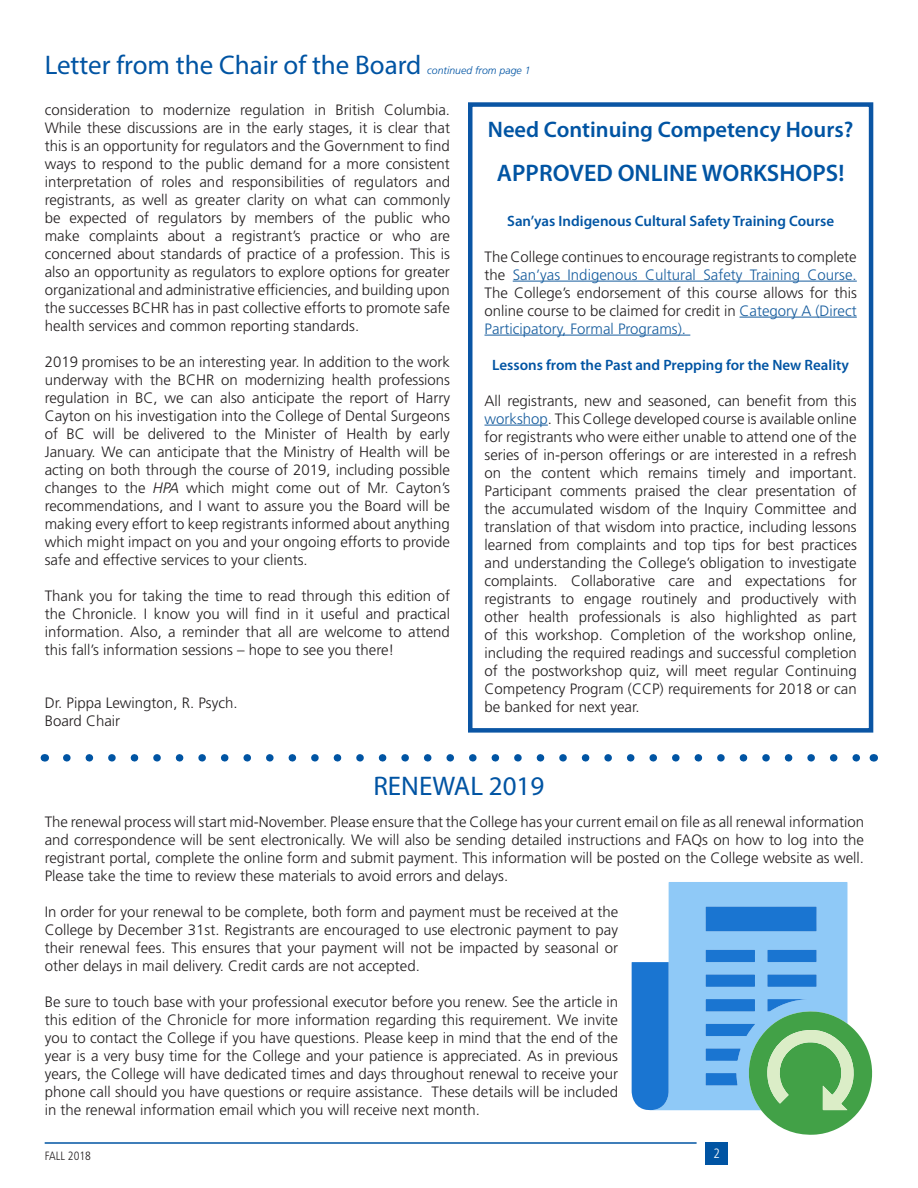
<style>
.page{position:relative;width:918px;height:1188px;background:#fff}
.page>*{position:absolute;margin:0;border:0;box-sizing:border-box;transform-origin:0 0}
.t1{font:27px "Myriad Pro";color:#0054a3}
.t2{font:600 24px "Myriad Pro";color:#0054a3}
.t3{font:600 22.5px "Myriad Pro";color:#0054a3}
.t4{font:300 15px/18px "Frutiger LT Std";color:#231f20;text-align:justify}
.t5{font:600 15px "Myriad Pro";color:#0054a3}
.t6{font:300 condensed 13.5px "Frutiger LT Std";color:#fff}
.t7{font:300 condensed 12px "Frutiger LT Std";color:#231f20}
.t8{font:italic 300 10.5px "Frutiger LT Std";color:#0054a3}
.s1{font-style:italic}
.s2{color:#175d9e}
</style>
<div class="page">
<hr style="left:513px;top:281px;width:344px;height:1px;background:#175d9e">
<hr style="left:740px;top:317px;width:117px;height:1px;background:#175d9e">
<hr style="left:484px;top:335px;width:206px;height:1px;background:#175d9e">
<hr style="left:484px;top:425px;width:64px;height:1px;background:#175d9e">
<div style="left:468px;top:102px;width:405px;height:631px;border:4px solid #0a55a4"></div>
<svg style="left:67px;top:754px;width:793px;height:8px"></svg>
<div style="left:706px;top:1142px;width:22px;height:23px;background:#0054a3"></div>
<hr style="left:45px;top:1142px;width:652px;height:2px;background:#0054a3">
<div style="left:668px;top:882px;width:179px;height:228px;background:#8fc9f7"></div>
<svg style="left:631px;top:962px;width:38px;height:148px;background:#237bd3"></svg>
<div style="left:706px;top:907px;width:111px;height:24px;background:#1a75d1"></div>
<svg style="left:706px;top:974px;width:49px;height:13px"></svg>
<svg style="left:767px;top:974px;width:50px;height:13px"></svg>
<svg style="left:706px;top:950px;width:49px;height:12px"></svg>
<svg style="left:767px;top:950px;width:50px;height:12px"></svg>
<svg style="left:706px;top:999px;width:167px;height:136px"></svg>
<p class="t1" style="left:45px;top:49px;width:378px">Letter from the Chair of the Board</p>
<p class="t8" style="left:427px;top:65px;width:105px">continued from page 1</p>
<p class="t4" style="left:45px;top:101px;width:407px">consideration to modernize regulation in British Columbia.<br>While these discussions are in the early stages, it is clear that this is an opportunity for regulators and the Government to find ways to respond to the public demand for a more consistent interpretation of roles and responsibilities of regulators and registrants, as well as greater clarity on what can commonly be expected of regulators by members of the public who make complaints about a registrant’s practice or who are concerned about standards of practice of a profession. This is also an opportunity as regulators to explore options for greater organizational and administrative efficiencies, and building upon the successes BCHR has in past collective efforts to promote safe health services and common reporting standards.</p>
<p class="t4" style="left:45px;top:353px;width:407px">2019 promises to be an interesting year. In addition to the work underway with the BCHR on modernizing health professions regulation in BC, we can also anticipate the report of Harry Cayton on his investigation into the College of Dental Surgeons of BC will be delivered to the Minister of Health by early January. We can anticipate that the Ministry of Health will be acting on both through the course of 2019, including possible changes to the <span class="s1">HPA</span> which might come out of Mr. Cayton’s recommendations, and I want to assure you the Board will be making every effort to keep registrants informed about anything which might impact on you and your ongoing efforts to provide safe and effective services to your clients.</p>
<p class="t4" style="left:45px;top:587px;width:407px">Thank you for taking the time to read through this edition of the Chronicle. I know you will find in it useful and practical information. Also, a reminder that all are welcome to attend this fall’s information sessions – hope to see you there!</p>
<p class="t4" style="left:45px;top:694px;width:194px">Dr. Pippa Lewington, R. Psych.</p>
<p class="t4" style="left:45px;top:712px;width:77px">Board Chair</p>
<p class="t3" style="left:488px;top:117px;width:367px">Need Continuing Competency Hours?</p>
<p class="t2" style="left:497px;top:159px;width:349px">APPROVED ONLINE WORKSHOPS!</p>
<p class="t5" style="left:507px;top:212px;width:328px">San’yas Indigenous Cultural Safety Training Course</p>
<p class="t4" style="left:484px;top:248px;width:374px">The College continues to encourage registrants to complete the <span class="s2">San’yas Indigenous Cultural Safety Training Course.<br></span>The College’s endorsement of this course allows for this online course to be claimed for credit in <span class="s2">Category A (Direct Participatory, Formal Programs).</span></p>
<p class="t5" style="left:492px;top:356px;width:358px">Lessons from the Past and Prepping for the New Reality</p>
<p class="t4" style="left:484px;top:392px;width:374px">All registrants, new and seasoned, can benefit from this <span class="s2">workshop</span>. This College developed course is available online for registrants who were either unable to attend one of the series of in-person offerings or are interested in a refresh on the content which remains timely and important.<br>Participant comments praised the clear presentation of the accumulated wisdom of the Inquiry Committee and translation of that wisdom into practice, including lessons learned from complaints and top tips for best practices and understanding the College’s obligation to investigate complaints. Collaborative care and expectations for registrants to engage routinely and productively with other health professionals is also highlighted as part of this workshop. Completion of the workshop online, including the required readings and successful completion of the postworkshop quiz, will meet regular Continuing Competency Program (CCP) requirements for 2018 or can be banked for next year.</p>
<p class="t1" style="left:373px;top:770px;width:172px">RENEWAL 2019</p>
<p class="t4" style="left:45px;top:813px;width:821px">The renewal process will start mid-November. Please ensure that the College has your current email on file as all renewal information and correspondence will be sent electronically. We will also be sending detailed instructions and FAQs on how to log into the registrant portal, complete the online form and submit payment. This information will be posted on the College website as well.<br>Please take the time to review these materials to avoid errors and delays.</p>
<p class="t4" style="left:45px;top:903px;width:575px">In order for your renewal to be complete, both form and payment must be received at the College by December 31st. Registrants are encouraged to use electronic payment to pay their renewal fees. This ensures that your payment will not be impacted by seasonal or other delays in mail delivery. Credit cards are not accepted.</p>
<p class="t4" style="left:45px;top:993px;width:575px">Be sure to touch base with your professional executor before you renew. See the article in this edition of the Chronicle for more information regarding this requirement. We invite you to contact the College if you have questions. Please keep in mind that the end of the year is a very busy time for the College and your patience is appreciated. As in previous years, the College will have dedicated times and days throughout renewal to receive your phone call should you have questions or require assistance. These details will be included in the renewal information email which you will receive next month.</p>
<p class="t7" style="left:45px;top:1149px;width:48px">FALL 2018</p>
<p class="t6" style="left:714px;top:1146px;width:8px">2</p>
</div>
